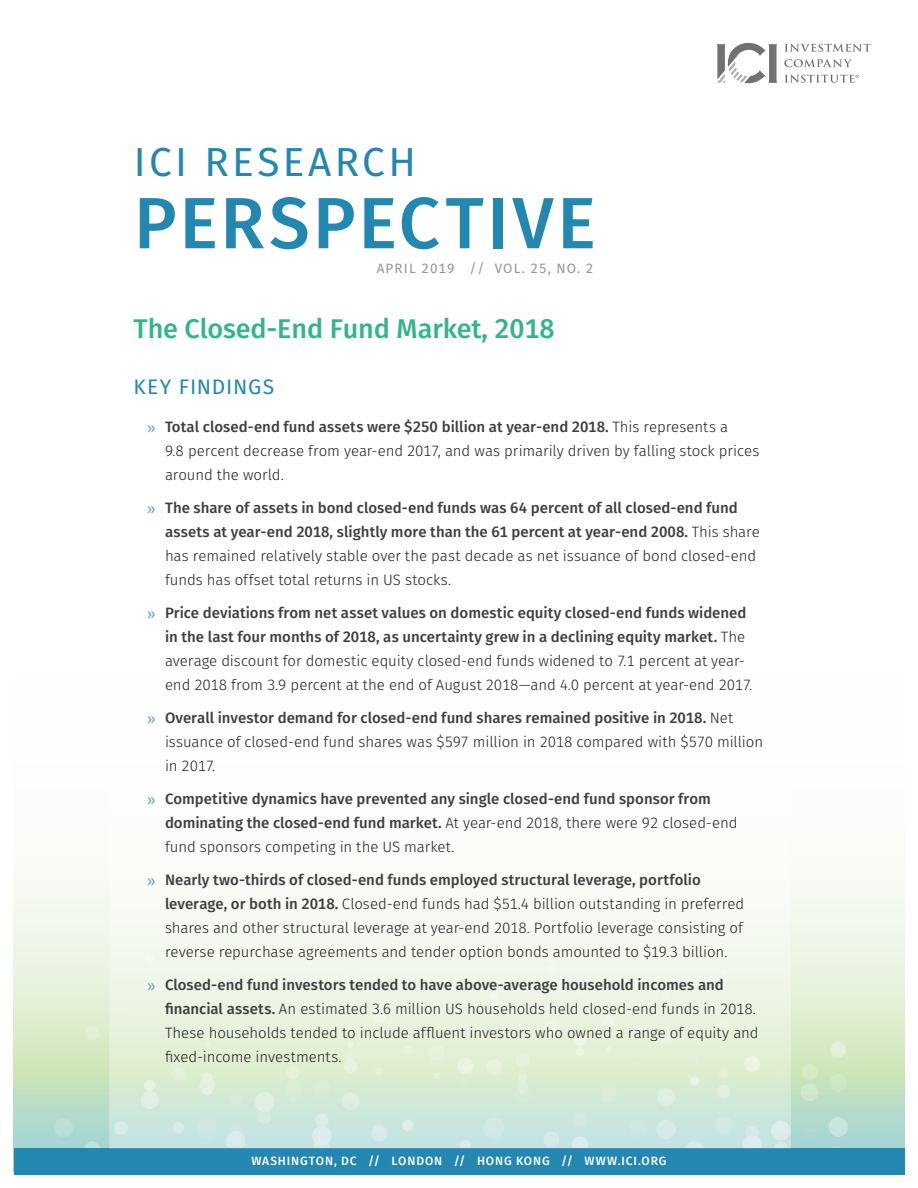
<style>
.page{position:relative;width:918px;height:1188px;background:#fff}
.page>*{position:absolute;margin:0;border:0;box-sizing:border-box;transform-origin:0 0}
.t1{font:500 72.6px "Fira Sans";letter-spacing:.045em;color:#2287b1}
.t2{font:40.5px "Fira Sans";letter-spacing:.085em;color:#2287b1}
.t3{font:500 27px "Fira Sans";letter-spacing:-.005em;color:#32b689}
.Key_Findings{font:21px "Fira Sans";letter-spacing:.04em;color:#2287b1}
.t4{font:300 15px/24px "Fira Sans";letter-spacing:-.005em;color:#231f20}
.t5{font:500 15px/24px "Fira Sans";color:#3e3e3f}
.t6{font:13.5px "Fira Sans";letter-spacing:.085em;color:#939598}
.t7{font:500 12px "Fira Sans";letter-spacing:.075em;color:#fff}
.s1{font-weight:400;color:#6fa2c3}
.s2{font-weight:500;color:#3e3e3f}
.s3{font-weight:300;color:#231f20}
</style>
<div class="page">
<svg style="left:14px;top:871px;width:890px;height:277px;background:#dbecd7"></svg>
<svg style="left:857px;top:1174px;width:20px;height:1px"></svg>
<div style="left:830px;top:1042px;width:16px;height:16px;background:#e3f0d7;border-radius:50%"></div>
<div style="left:829px;top:1074px;width:18px;height:18px;background:#cee7c5;border-radius:50%"></div>
<div style="left:828px;top:1117px;width:20px;height:20px;background:#c7e4de;border-radius:50%"></div>
<div style="left:828px;top:1147px;width:21px;height:21px;background:#afd9d9;border-radius:50%"></div>
<div style="left:803px;top:1125px;width:13px;height:14px;background:#add8d1;border-radius:50%"></div>
<div style="left:802px;top:1064px;width:16px;height:16px;background:#d7eac5;border-radius:50%"></div>
<div style="left:801px;top:1083px;width:17px;height:18px;background:#d0e7cf;border-radius:50%"></div>
<div style="left:772px;top:1158px;width:18px;height:18px;background:#2287b1;border-radius:50%"></div>
<svg style="left:713px;top:1174px;width:21px;height:1px"></svg>
<svg style="left:571px;top:1174px;width:18px;height:1px"></svg>
<div style="left:455px;top:1155px;width:21px;height:21px;background:#2287b1;border-radius:50%"></div>
<svg style="left:425px;top:1174px;width:23px;height:1px"></svg>
<svg style="left:341px;top:1174px;width:19px;height:1px"></svg>
<svg style="left:283px;top:1162px;width:20px;height:19px"></svg>
<div style="left:86px;top:1027px;width:13px;height:13px;background:#e1f0d5;border-radius:50%"></div>
<div style="left:84px;top:1141px;width:16px;height:16px;background:#c1e1e1;border-radius:50%"></div>
<div style="left:54px;top:1118px;width:19px;height:19px;background:#b9ded6;border-radius:50%"></div>
<div style="left:14px;top:1148px;width:890px;height:26px;background:#2287b1"></div>
<svg style="left:109px;top:871px;width:682px;height:277px"></svg>
<svg style="left:785px;top:44px;width:86px;height:8px"></svg>
<svg style="left:784px;top:59px;width:68px;height:8px"></svg>
<svg style="left:717px;top:43px;width:60px;height:40px"></svg>
<svg style="left:785px;top:75px;width:74px;height:8px"></svg>
<h2 class="t2" style="left:134px;top:132px;width:284px">ICI RESEARCH</h2>
<h1 class="t1" style="left:134px;top:165px;width:463px">PERSPECTIVE</h1>
<p class="t6" style="left:377px;top:258px;width:218px">APRIL 2019 // VOL. 25, NO. 2</p>
<p class="t3" style="left:134px;top:307px;width:423px">The Closed-End Fund Market, 2018</p>
<p class="Key_Findings" style="left:134px;top:371px;width:142px">KEY FINDINGS</p>
<p class="t4" style="left:165px;top:415px;width:596px;text-indent:-18px"><span class="s1">»</span> <span class="s2">Total closed-end fund assets were $250 billion at year-end 2018.</span> This represents a<br>9.8 percent decrease from year-end 2017, and was primarily driven by falling stock prices around the world.</p>
<p class="t5" style="left:165px;top:495px;width:596px;text-indent:-18px"><span class="s1">»</span> The share of assets in bond closed-end funds was 64 percent of all closed-end fund assets at year-end 2018, slightly more than the 61 percent at year-end 2008. <span class="s3">This share has remained relatively stable over the past decade as net issuance of bond closed-end funds has offset total returns in US stocks.</span></p>
<p class="t4" style="left:165px;top:601px;width:589px;text-indent:-18px"><span class="s1">»</span> <span class="s2">Price deviations from net asset values on domestic equity closed-end funds widened in the last four months of 2018, as uncertainty grew in a declining equity market.</span> The average discount for domestic equity closed-end funds widened to 7.1 percent at year&shy;end 2018 from 3.9 percent at the end of August 2018—and 4.0 percent at year-end 2017.</p>
<p class="t4" style="left:165px;top:706px;width:600px;text-indent:-18px"><span class="s1">»</span> <span class="s2">Overall investor demand for closed-end fund shares remained positive in 2018.</span> Net issuance of closed-end fund shares was $597 million in 2018 compared with $570 million in 2017.</p>
<p class="t5" style="left:165px;top:786px;width:574px;text-indent:-18px"><span class="s1">»</span> Competitive dynamics have prevented any single closed-end fund sponsor from dominating the closed-end fund market. <span class="s3">At year-end 2018, there were 92 closed-end fund sponsors competing in the US market.</span></p>
<p class="t4" style="left:165px;top:868px;width:581px;text-indent:-18px"><span class="s1">»</span> <span class="s2">Nearly two-thirds of closed-end funds employed structural leverage, portfolio leverage, or both in 2018.</span> Closed-end funds had $51.4 billion outstanding in preferred shares and other structural leverage at year-end 2018. Portfolio leverage consisting of reverse repurchase agreements and tender option bonds amounted to $19.3 billion.</p>
<p class="t4" style="left:165px;top:973px;width:595px;text-indent:-18px"><span class="s1">»</span> <span class="s2">Closed-end fund investors tended to have above-average household incomes and financial assets.</span> An estimated 3.6 million US households held closed-end funds in 2018.<br>These households tended to include affluent investors who owned a range of equity and fixed-income investments.</p>
<p class="t7" style="left:251px;top:1152px;width:417px">WASHINGTON, DC // LONDON // HONG KONG // WWW.ICI.ORG</p>
</div>
